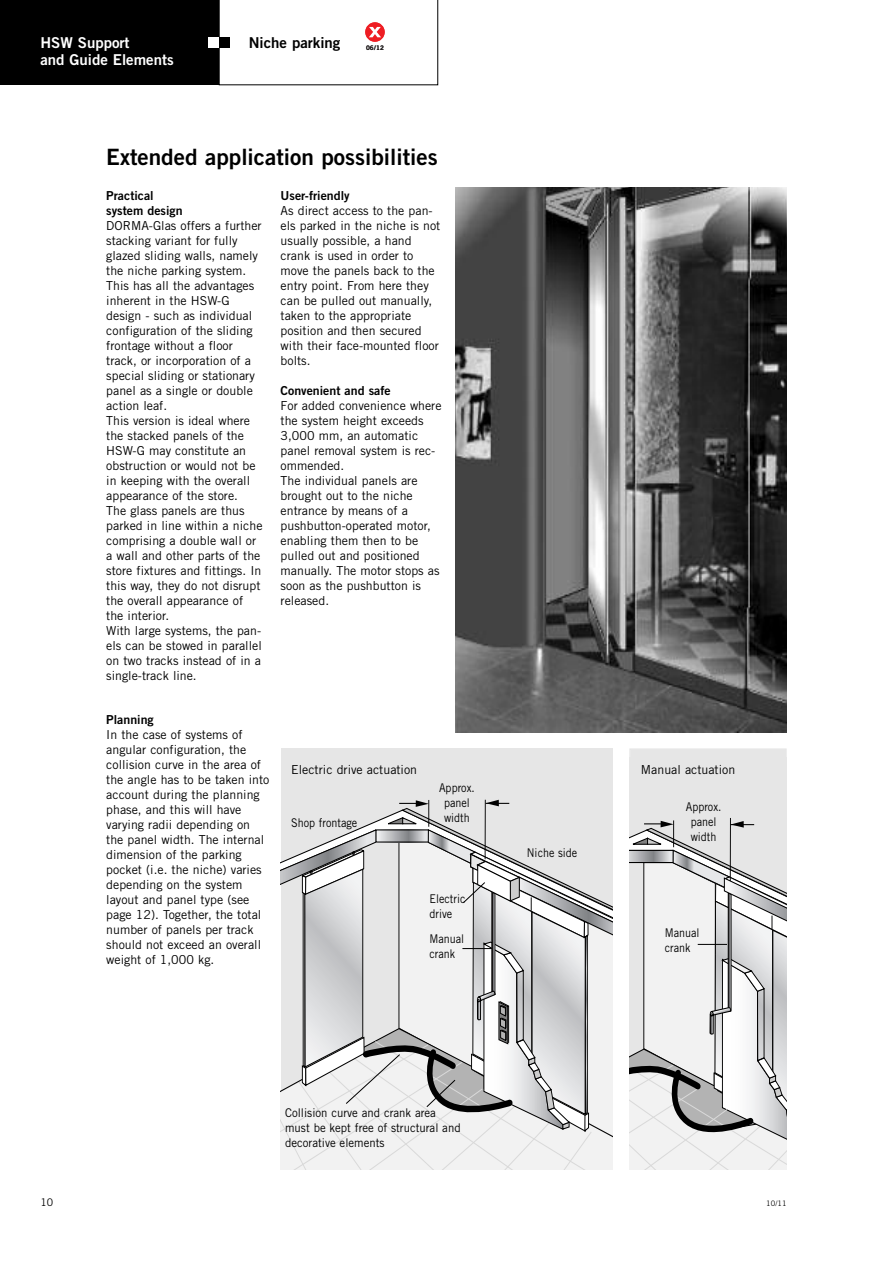
<style>
.page{position:relative;width:893px;height:1263px;background:#fff}
.page>*{position:absolute;margin:0;border:0;box-sizing:border-box;transform-origin:0 0}
.t1{font:22.5px "Trade Gothic Bold Two";color:#000}
.t2{font:15px/16.8px "Trade Gothic Bold Two";color:#fff}
.t3{font:15px "Trade Gothic Bold Two";color:#000}
.t4{font:12.3px/15px "Trade Gothic";color:#000}
.t5{font:12.3px/15px "Trade Gothic Bold Two";color:#000}
.t6{font:12px/15px "Trade Gothic";color:#000;scale:.9 1}
.t7{font:12px/15px "Trade Gothic";color:#000;scale:.95 1}
.t8{font:10.5px "Trade Gothic";color:#000}
.t9{font:7.5px "Trade Gothic";color:#000}
.t10{font:6.3px "Trade Gothic Bold Two";color:#231f20}
</style>
<div class="page">
<div style="left:281px;top:748px;width:331px;height:421px;background:#e6e6e6"></div>
<div style="left:0;top:0;width:219px;height:85px;background:#000"></div>
<div style="left:208px;top:37px;width:11px;height:11px;background:#fff"></div>
<img style="left:455px;top:187px;width:332px;height:545px">
<svg style="left:281px;top:800px;width:331px;height:369px"></svg>
<hr style="left:462px;top:948px;width:30px;height:1px;background:#000">
<div style="left:629px;top:757px;width:158px;height:412px;background:#e6e6e6"></div>
<hr style="left:730px;top:818px;width:1px;height:67px;background:#000">
<svg style="left:629px;top:820px;width:158px;height:349px"></svg>
<svg style="left:219px;top:0;width:219px;height:85px"></svg>
<p class="t2" style="left:40px;top:36px;width:135px">HSW Support<br>and Guide Elements</p>
<p class="t3" style="left:249px;top:37px;width:93px">Niche parking</p>
<p class="t10" style="left:366px;top:45px;width:19px">06/12</p>
<h1 class="t1" style="left:106px;top:149px;width:333px">Extended application possibilities</h1>
<p class="t5" style="left:106px;top:189px;width:78px">Practical system design</p>
<p class="t4" style="left:106px;top:219px;width:158px">DORMA-Glas offers a further stacking variant for fully glazed sliding walls, namely the niche parking system.<br>This has all the advantages inherent in the HSW-G design - such as individual configuration of the sliding frontage without a floor track, or incorporation of a special sliding or stationary panel as a single or double action leaf.<br>This version is ideal where the stacked panels of the<br>HSW-G may constitute an obstruction or would not be in keeping with the overall appearance of the store.<br>The glass panels are thus parked in line within a niche comprising a double wall or a wall and other parts of the store fixtures and fittings. In this way, they do not disrupt the overall appearance of the interior.<br>With large systems, the pan&shy;els can be stowed in parallel on two tracks instead of in a single-track line.</p>
<p class="t5" style="left:281px;top:189px;width:70px">User-friendly</p>
<p class="t4" style="left:281px;top:204px;width:161px">As direct access to the pan&shy;els parked in the niche is not usually possible, a hand crank is used in order to move the panels back to the entry point. From here they can be pulled out manually, taken to the appropriate position and then secured with their face-mounted floor bolts.</p>
<p class="t5" style="left:281px;top:384px;width:112px">Convenient and safe</p>
<p class="t4" style="left:281px;top:399px;width:162px">For added convenience where the system height exceeds<br>3,000 mm, an automatic panel removal system is rec&shy;ommended.<br>The individual panels are brought out to the niche entrance by means of a pushbutton-operated motor, enabling them then to be pulled out and positioned manually. The motor stops as soon as the pushbutton is released.</p>
<p class="t5" style="left:106px;top:714px;width:49px">Planning</p>
<p class="t4" style="left:106px;top:729px;width:165px">In the case of systems of angular configuration, the collision curve in the area of the angle has to be taken into account during the planning phase, and this will have varying radii depending on the panel width. The internal dimension of the parking pocket (i.e. the niche) varies depending on the system layout and panel type (see page 12). Together, the total number of panels per track should not exceed an overall weight of 1,000 kg.</p>
<p class="t4" style="left:291px;top:763px;width:127px">Electric drive actuation</p>
<p class="t6" style="left:291px;top:816px;width:75px">Shop frontage</p>
<p class="t6" style="left:439px;top:781px;width:41px;text-align:center">Approx. panel width</p>
<p class="t6" style="left:429px;top:892px;width:41px">Electric drive</p>
<p class="t6" style="left:429px;top:932px;width:40px">Manual crank</p>
<p class="t6" style="left:527px;top:846px;width:58px">Niche side</p>
<p class="t7" style="left:285px;top:1106px;width:186px">Collision curve and crank area must be kept free of structural and decorative elements</p>
<p class="t4" style="left:641px;top:763px;width:96px">Manual actuation</p>
<p class="t6" style="left:686px;top:800px;width:41px;text-align:center">Approx. panel width</p>
<p class="t6" style="left:665px;top:927px;width:40px">Manual crank</p>
<p class="t8" style="left:40px;top:1198px;width:14px">10</p>
<p class="t9" style="left:766px;top:1201px;width:22px">10/11</p>
</div>
